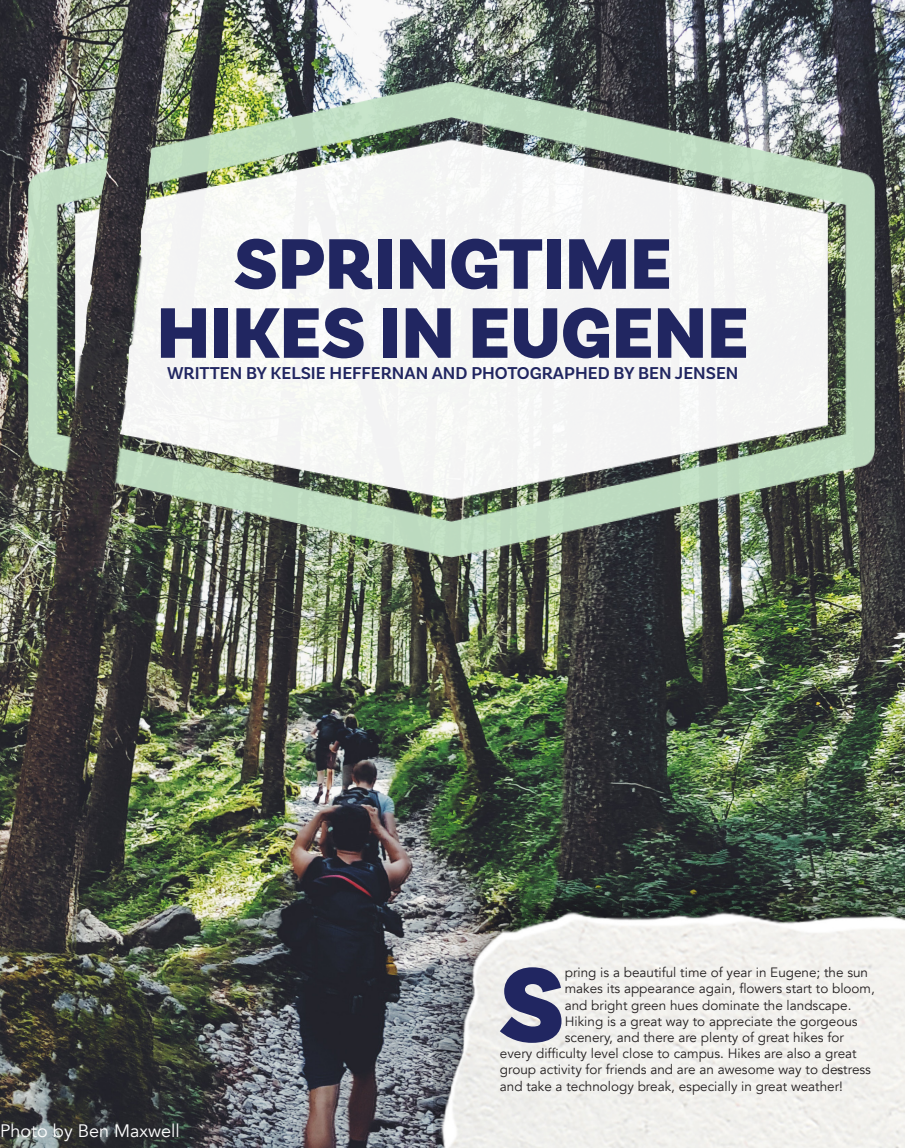
<style>
.page{position:relative;width:905px;height:1148px;background:#fff}
.page>*{position:absolute;margin:0;border:0;box-sizing:border-box;transform-origin:0 0}
.t1{font:900 111.75px "Basic Sans";color:#212661}
.t2{font:900 75px "Basic Sans";color:#212661}
.t3{font:600 18px "Basic Sans";color:#212661}
.t4{font:18px "Avenir";color:#fff}
.t5{font:13.5px "Avenir";color:#231f20}
</style>
<div class="page">
<img style="left:0;top:0;width:904px;height:799px">
<img style="left:889px;top:799px;width:15px;height:349px">
<img style="left:0;top:13px;width:889px;height:1135px">
<p class="t2" style="left:234px;top:218px;width:439px">SPRINGTIME</p>
<p class="t2" style="left:157px;top:287px;width:593px">HIKES IN EUGENE</p>
<p class="t3" style="left:167px;top:362px;width:573px">WRITTEN BY KELSIE HEFFERNAN AND PHOTOGRAPHED BY BEN JENSEN</p>
<p class="t4" style="left:0;top:1120px;width:181px">Photo by Ben Maxwell</p>
<p class="t1" style="left:499px;top:936px;width:67px">S</p>
<p class="t5" style="left:564px;top:964px;width:305px">pring is a beautiful time of year in Eugene; the sun</p>
<p class="t5" style="left:564px;top:980px;width:311px">makes its appearance again, flowers start to bloom,</p>
<p class="t5" style="left:564px;top:996px;width:288px">and bright green hues dominate the landscape.</p>
<p class="t5" style="left:564px;top:1013px;width:294px">Hiking is a great way to appreciate the gorgeous</p>
<p class="t5" style="left:564px;top:1029px;width:281px">scenery, and there are plenty of great hikes for</p>
<p class="t5" style="left:500px;top:1045px;width:358px">every difficulty level close to campus. Hikes are also a great</p>
<p class="t5" style="left:500px;top:1061px;width:372px">group activity for friends and are an awesome way to destress</p>
<p class="t5" style="left:500px;top:1077px;width:345px">and take a technology break, especially in great weather!</p>
</div>
